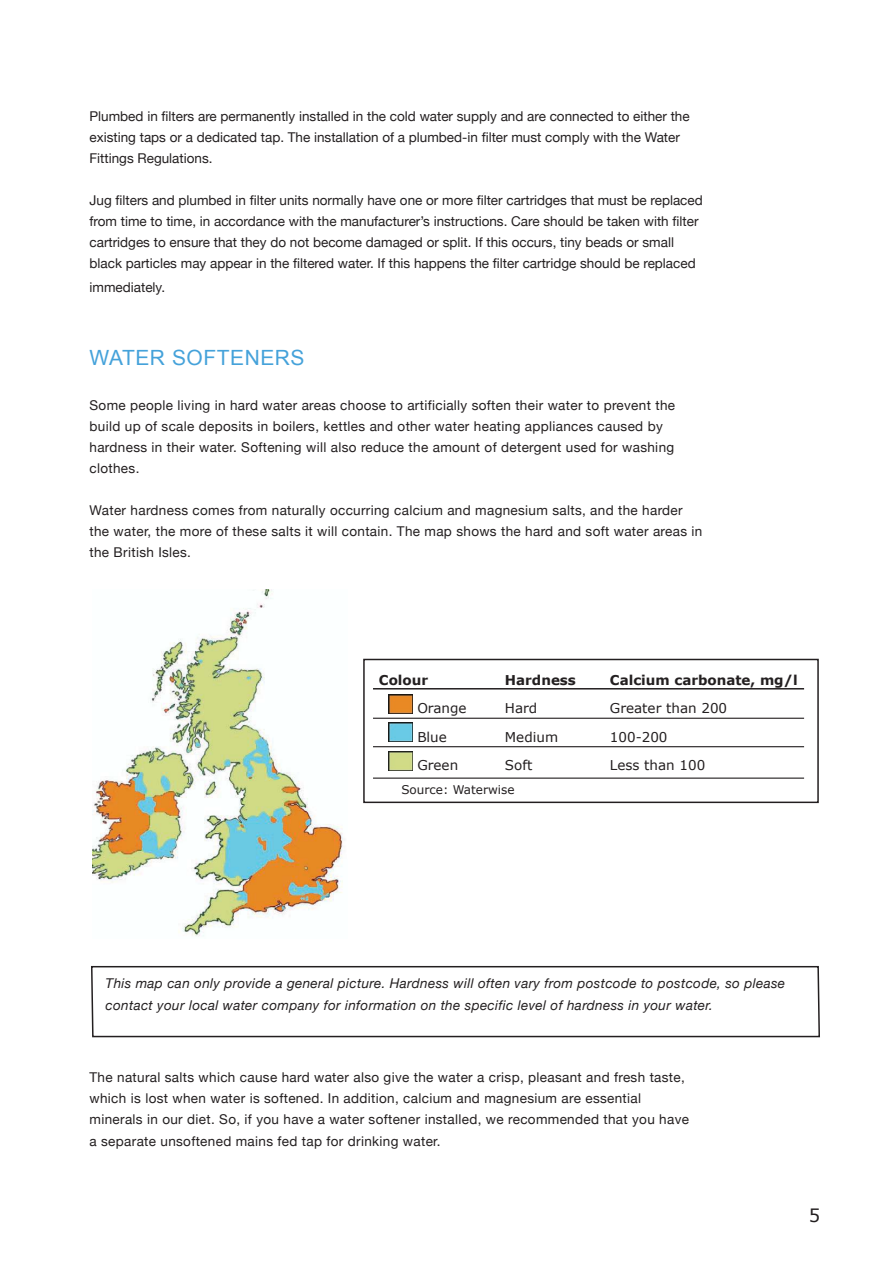
<style>
.page{position:relative;width:893px;height:1263px;background:#fff}
.page>*{position:absolute;margin:0;border:0;box-sizing:border-box;transform-origin:0 0}
.t1{font:21px "Arial";letter-spacing:.025em;color:#45a2da}
.t2{font:18px "Verdana";color:#231f20}
.t3{font:13.5px/21px "Helvetica Neue";letter-spacing:.025em;color:#231f20}
.t4{font:13.5px/21px "Helvetica Neue";color:#231f20}
.t5{font:italic 13.5px/21px "Helvetica Neue";letter-spacing:.025em;color:#231f20}
.t6{font:13.5px "Verdana";color:#231f20}
.t7{font:700 13.5px "Verdana";color:#231f20}
.t8{font:12px "Verdana";color:#231f20}
</style>
<div class="page">
<img style="left:92px;top:589px;width:251px;height:347px">
<div style="left:363px;top:659px;width:456px;height:144px;border:2px solid #231f20"></div>
<img style="left:388px;top:694px;width:25px;height:19px">
<img style="left:388px;top:722px;width:25px;height:20px">
<img style="left:388px;top:751px;width:25px;height:19px">
<hr style="left:373px;top:718px;width:431px;height:1px;background:#231f20">
<hr style="left:373px;top:746px;width:431px;height:1px;background:#231f20">
<hr style="left:373px;top:778px;width:431px;height:1px;background:#231f20">
<hr style="left:373px;top:688px;width:431px;height:1px;background:#231f20">
<svg style="left:91px;top:965px;width:729px;height:73px"></svg>
<p class="t4" style="left:90px;top:105px;width:602px">Plumbed in filters are permanently installed in the cold water supply and are connected to either the existing taps or a dedicated tap. The installation of a plumbed-in filter must comply with the Water<br>Fittings Regulations.</p>
<p class="t4" style="left:90px;top:189px;width:615px">Jug filters and plumbed in filter units normally have one or more filter cartridges that must be replaced from time to time, in accordance with the manufacturer’s instructions. Care should be taken with filter cartridges to ensure that they do not become damaged or split. If this occurs, tiny beads or small black particles may appear in the filtered water. If this happens the filter cartridge should be replaced</p>
<p class="t4" style="left:90px;top:276px;width:77px">immediately.</p>
<h1 class="t1" style="left:90px;top:346px;width:217px">WATER SOFTENERS</h1>
<p class="t3" style="left:90px;top:395px;width:587px">Some people living in hard water areas choose to artificially soften their water to prevent the build up of scale deposits in boilers, kettles and other water heating appliances caused by hardness in their water. Softening will also reduce the amount of detergent used for washing clothes.</p>
<p class="t3" style="left:90px;top:500px;width:614px">Water hardness comes from naturally occurring calcium and magnesium salts, and the harder the water, the more of these salts it will contain. The map shows the hard and soft water areas in the British Isles.</p>
<p class="t7" style="left:379px;top:671px;width:51px">Colour</p>
<p class="t7" style="left:505px;top:671px;width:73px">Hardness</p>
<p class="t7" style="left:610px;top:671px;width:189px">Calcium carbonate, mg/l</p>
<p class="t6" style="left:417px;top:700px;width:51px">Orange</p>
<p class="t6" style="left:505px;top:700px;width:34px">Hard</p>
<p class="t6" style="left:610px;top:700px;width:119px">Greater than 200</p>
<p class="t6" style="left:417px;top:728px;width:31px">Blue</p>
<p class="t6" style="left:505px;top:728px;width:55px">Medium</p>
<p class="t6" style="left:610px;top:728px;width:59px">100-200</p>
<p class="t6" style="left:417px;top:757px;width:42px">Green</p>
<p class="t6" style="left:505px;top:757px;width:29px">Soft</p>
<p class="t6" style="left:610px;top:757px;width:97px">Less than 100</p>
<p class="t8" style="left:401px;top:782px;width:115px">Source: Waterwise</p>
<p class="t5" style="left:106px;top:973px;width:681px">This map can only provide a general picture. Hardness will often vary from postcode to postcode, so please contact your local water company for information on the specific level of hardness in your water.</p>
<p class="t3" style="left:90px;top:1067px;width:601px">The natural salts which cause hard water also give the water a crisp, pleasant and fresh taste, which is lost when water is softened. In addition, calcium and magnesium are essential minerals in our diet. So, if you have a water softener installed, we recommended that you have a separate unsoftened mains fed tap for drinking water.</p>
<h2 class="t2" style="left:809px;top:1204px;width:13px">5</h2>
</div>
